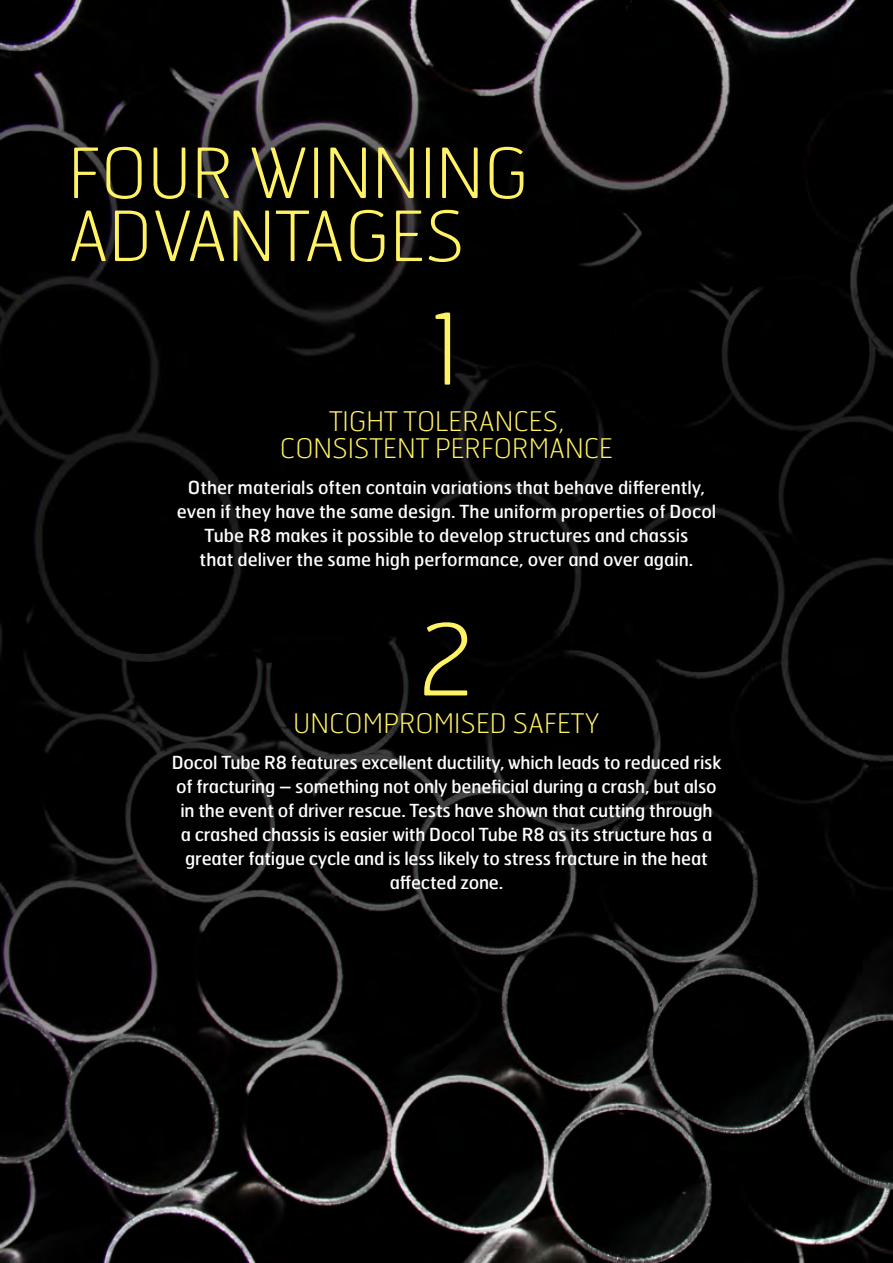
<style>
.page{position:relative;width:893px;height:1263px;background:#fff}
.page>*{position:absolute;margin:0;border:0;box-sizing:border-box;transform-origin:0 0}
.t1{font:100 98.4px "Hermes FB";color:#fff264}
.t2{font:100 69px/63px "Hermes FB";color:#fff264}
.t3{font:100 27px/27px "Hermes FB";color:#fff264;text-align:center}
.t4{font:18px/24px "Hermes FB";letter-spacing:-.01em;color:#fff;text-align:center}
</style>
<div class="page">
<img style="left:0;top:0;width:893px;height:1263px">
<h2 class="t2" style="left:68px;top:140px;width:462px">FOUR WINNING<br>ADVANTAGES</h2>
<h1 class="t1" style="left:430px;top:287px;width:35px">1</h1>
<h3 class="t3" style="left:280px;top:407px;width:335px">TIGHT TOLERANCES,<br>CONSISTENT PERFORMANCE</h3>
<p class="t4" style="left:177px;top:474px;width:541px">Other materials often contain variations that behave differently, even if they have the same design. The uniform properties of Docol Tube R8 makes it possible to develop structures and chassis<br>that deliver the same high performance, over and over again.</p>
<h1 class="t1" style="left:418px;top:598px;width:59px">2</h1>
<h3 class="t3" style="left:293px;top:709px;width:308px">UNCOMPROMISED SAFETY</h3>
<p class="t4" style="left:172px;top:750px;width:551px">Docol Tube R8 features excellent ductility, which leads to reduced risk of fracturing – something not only beneficial during a crash, but also in the event of driver rescue. Tests have shown that cutting through<br>a crashed chassis is easier with Docol Tube R8 as its structure has a greater fatigue cycle and is less likely to stress fracture in the heat affected zone.</p>
</div>
